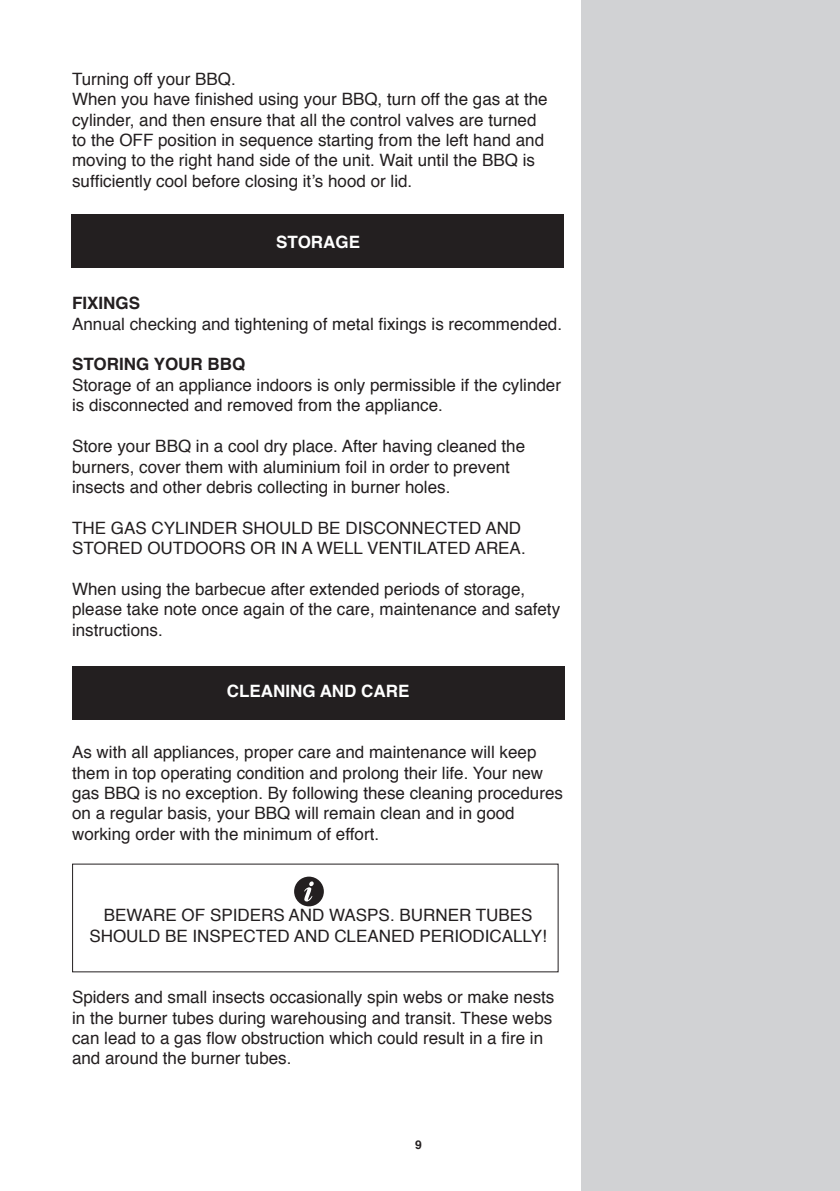
<style>
.page{position:relative;width:840px;height:1191px;background:#fff}
.page>*{position:absolute;margin:0;border:0;box-sizing:border-box;transform-origin:0 0}
.t1{font:17px/20.4px "Helvetica";color:#231f20}
.t2{font:700 17px "Helvetica";color:#fff}
.t3{font:700 17px "Helvetica";color:#231f20}
.t4{font:700 12px "Helvetica";color:#231f20}
</style>
<div class="page">
<div style="left:72px;top:666px;width:492px;height:54px;background:#231f20"></div>
<svg style="left:294px;top:876px;width:29px;height:30px"></svg>
<div style="left:72px;top:214px;width:491px;height:53px;background:#231f20"></div>
<div style="left:581px;top:0;width:258px;height:1191px;background:#d1d2d4"></div>
<p class="t1" style="left:72px;top:69px;width:477px">Turning off your BBQ.<br>When you have finished using your BBQ, turn off the gas at the cylinder, and then ensure that all the control valves are turned to the OFF position in sequence starting from the left hand and moving to the right hand side of the unit. Wait until the BBQ is sufficiently cool before closing it’s hood or lid.</p>
<p class="t2" style="left:276px;top:228px;width:85px">STORAGE</p>
<p class="t3" style="left:72px;top:289px;width:70px">FIXINGS</p>
<p class="t1" style="left:72px;top:314px;width:491px">Annual checking and tightening of metal fixings is recommended.</p>
<p class="t3" style="left:72px;top:351px;width:175px">STORING YOUR BBQ</p>
<p class="t1" style="left:72px;top:375px;width:490px">Storage of an appliance indoors is only permissible if the cylinder is disconnected and removed from the appliance.</p>
<p class="t1" style="left:72px;top:436px;width:454px">Store your BBQ in a cool dry place. After having cleaned the burners, cover them with aluminium foil in order to prevent insects and other debris collecting in burner holes.</p>
<p class="t1" style="left:72px;top:518px;width:455px">THE GAS CYLINDER SHOULD BE DISCONNECTED AND<br>STORED OUTDOORS OR IN A WELL VENTILATED AREA.</p>
<p class="t1" style="left:72px;top:579px;width:489px">When using the barbecue after extended periods of storage, please take note once again of the care, maintenance and safety instructions.</p>
<p class="t2" style="left:226px;top:677px;width:184px">CLEANING AND CARE</p>
<p class="t1" style="left:72px;top:742px;width:492px">As with all appliances, proper care and maintenance will keep them in top operating condition and prolong their life. Your new gas BBQ is no exception. By following these cleaning procedures on a regular basis, your BBQ will remain clean and in good working order with the minimum of effort.</p>
<p class="t1" style="left:89px;top:906px;width:458px;text-align:center">BEWARE OF SPIDERS AND WASPS. BURNER TUBES<br>SHOULD BE INSPECTED AND CLEANED PERIODICALLY!</p>
<p class="t1" style="left:72px;top:987px;width:483px">Spiders and small insects occasionally spin webs or make nests in the burner tubes during warehousing and transit. These webs can lead to a gas flow obstruction which could result in a fire in and around the burner tubes.</p>
<p class="t4" style="left:415px;top:1135px;width:8px">9</p>
</div>
